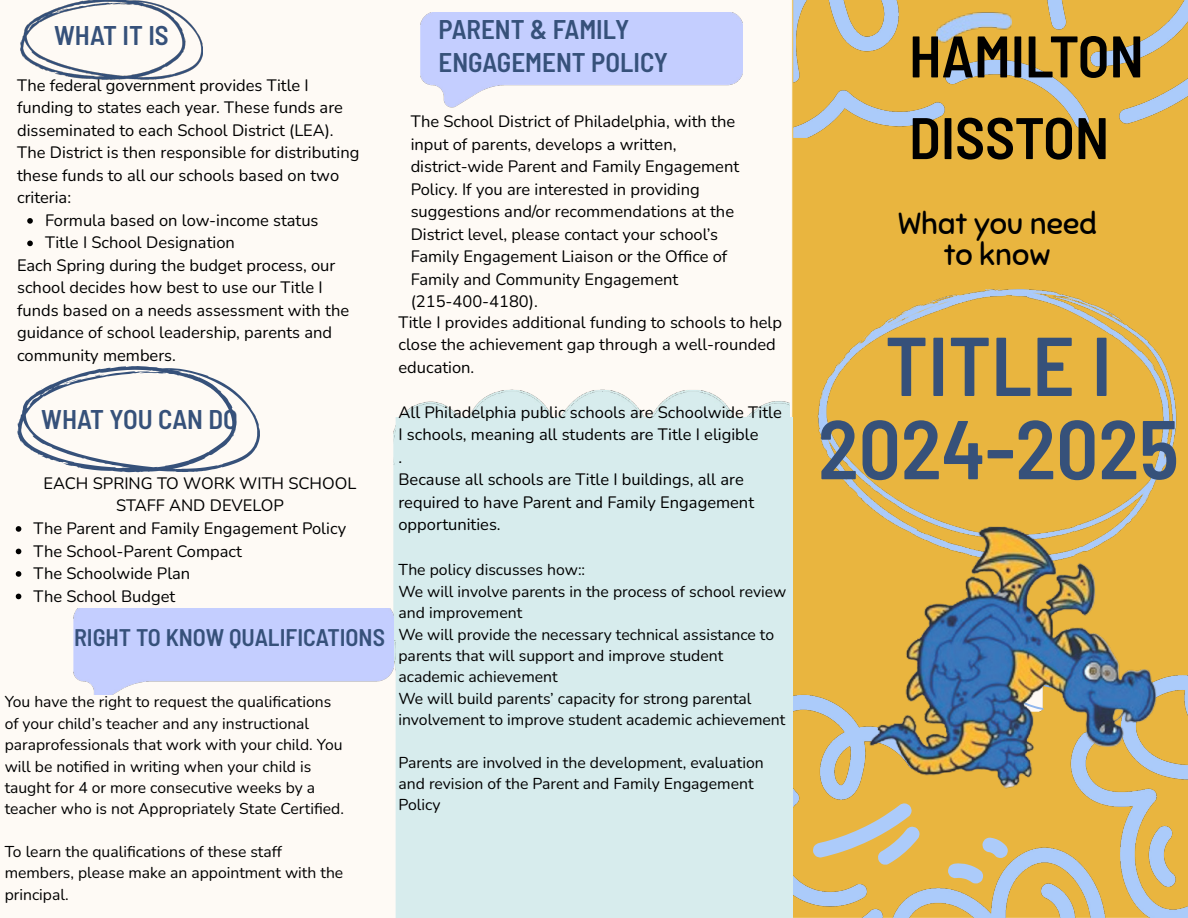
<style>
.page{position:relative;width:1188px;height:918px;background:#fefaf5}
.page>*{position:absolute;margin:0;border:0;box-sizing:border-box;transform-origin:0 0}
.t1{font:600 semi-condensed 83.25px/83.2px "Barlow";color:#36517a;text-align:center}
.t2{font:600 semi-condensed 58.5px/81.6px "Barlow";color:#000}
.t3{font:30.45px/31.5px "Sniglet";color:#000;text-align:center}
.t4{font:600 semi-condensed 27px/32.5px "Barlow";color:#36517a}
.t5{font:600 semi-condensed 24px "Barlow";color:#36517a}
.t6{font:16.5px/22.5px "Nunito";color:#000}
.t7{font:15.75px/21.3px "Nunito";color:#000}
</style>
<div class="page">
<div style="left:792px;top:0;width:396px;height:660px;background:#e9b53f"></div>
<img style="left:792px;top:681px;width:80px;height:237px">
<img style="left:814px;top:890px;width:58px;height:28px">
<svg style="left:813px;top:803px;width:59px;height:62px;background:#daba6c"></svg>
<img style="left:872px;top:801px;width:172px;height:117px">
<svg style="left:948px;top:838px;width:60px;height:46px;background:#d3bc7e"></svg>
<img style="left:1024px;top:879px;width:20px;height:39px">
<img style="left:20px;top:0;width:183px;height:80px">
<svg style="left:71px;top:2px;width:16px;height:7px"></svg>
<svg style="left:54px;top:12px;width:4px;height:3px"></svg>
<svg style="left:37px;top:17px;width:3px;height:6px"></svg>
<img style="left:420px;top:12px;width:323px;height:96px">
<img style="left:394px;top:389px;width:391px;height:328px">
<div style="left:396px;top:417px;width:396px;height:501px;background:#d7eced"></div>
<img style="left:785px;top:221px;width:403px;height:393px">
<svg style="left:984px;top:289px;width:18px;height:2px"></svg>
<svg style="left:964px;top:291px;width:13px;height:3px"></svg>
<svg style="left:925px;top:300px;width:15px;height:5px"></svg>
<svg style="left:861px;top:334px;width:6px;height:6px"></svg>
<svg style="left:840px;top:359px;width:3px;height:4px"></svg>
<img style="left:936px;top:11px;width:75px;height:33px">
<img style="left:1119px;top:67px;width:69px;height:58px">
<img style="left:1044px;top:801px;width:144px;height:117px">
<img style="left:1104px;top:627px;width:84px;height:253px">
<img style="left:1135px;top:823px;width:53px;height:67px">
<img style="left:853px;top:502px;width:323px;height:299px">
<img style="left:793px;top:0;width:105px;height:84px">
<img style="left:793px;top:90px;width:152px;height:48px">
<img style="left:944px;top:59px;width:145px;height:70px">
<img style="left:1091px;top:31px;width:97px;height:36px">
<img style="left:1043px;top:0;width:145px;height:31px">
<svg style="left:27px;top:218px;width:6px;height:6px"></svg>
<svg style="left:27px;top:241px;width:6px;height:5px"></svg>
<svg style="left:17px;top:366px;width:243px;height:106px"></svg>
<svg style="left:16px;top:526px;width:5px;height:6px"></svg>
<svg style="left:16px;top:549px;width:5px;height:5px"></svg>
<svg style="left:16px;top:571px;width:5px;height:6px"></svg>
<svg style="left:16px;top:594px;width:5px;height:5px"></svg>
<img style="left:73px;top:608px;width:321px;height:87px">
<h3 class="t4" style="left:54px;top:17px;width:116px">WHAT IT IS</h3>
<p class="t6" style="left:17px;top:73px;width:293px">The federal government provides Title I</p>
<p class="t6" style="left:17px;top:96px;width:327px">funding to states each year. These funds are</p>
<p class="t6" style="left:17px;top:118px;width:318px">disseminated to each School District (LEA).</p>
<p class="t6" style="left:17px;top:141px;width:344px">The District is then responsible for distributing</p>
<p class="t6" style="left:17px;top:163px;width:324px">these funds to all our schools based on two</p>
<p class="t6" style="left:17px;top:186px;width:56px">criteria:</p>
<p class="t6" style="left:45px;top:208px;width:275px">Formula based on low-income status</p>
<p class="t6" style="left:45px;top:231px;width:191px">Title I School Designation</p>
<p class="t6" style="left:17px;top:253px;width:320px">Each Spring during the budget process, our</p>
<p class="t6" style="left:17px;top:276px;width:307px">school decides how best to use our Title I</p>
<p class="t6" style="left:17px;top:298px;width:334px">funds based on a needs assessment with the</p>
<p class="t6" style="left:17px;top:321px;width:317px">guidance of school leadership, parents and</p>
<p class="t6" style="left:17px;top:343px;width:160px">community members.</p>
<h3 class="t4" style="left:41px;top:401px;width:198px">WHAT YOU CAN DO</h3>
<p class="t6" style="left:44px;top:471px;width:314px">EACH SPRING TO WORK WITH SCHOOL</p>
<p class="t6" style="left:116px;top:494px;width:169px">STAFF AND DEVELOP</p>
<p class="t6" style="left:34px;top:516px;width:314px">The Parent and Family Engagement Policy</p>
<p class="t6" style="left:34px;top:539px;width:210px">The School-Parent Compact</p>
<p class="t6" style="left:34px;top:561px;width:158px">The Schoolwide Plan</p>
<p class="t6" style="left:34px;top:584px;width:143px">The School Budget</p>
<h3 class="t5" style="left:74px;top:620px;width:313px">RIGHT TO KNOW QUALIFICATIONS</h3>
<p class="t7" style="left:5px;top:691px;width:341px">You have the right to request the qualifications of your child’s teacher and any instructional paraprofessionals that work with your child. You will be notified in writing when your child is taught for 4 or more consecutive weeks by a teacher who is not Appropriately State Certified.</p>
<p class="t7" style="left:5px;top:840px;width:340px">To learn the qualifications of these staff members, please make an appointment with the principal.</p>
<h3 class="t4" style="left:439px;top:11px;width:231px">PARENT &amp; FAMILY<br>ENGAGEMENT POLICY</h3>
<p class="t6" style="left:411px;top:110px;width:330px">The School District of Philadelphia, with the input of parents, develops a written, district-wide Parent and Family Engagement Policy. If you are interested in providing suggestions and/or recommendations at the District level, please contact your school’s Family Engagement Liaison or the Office of Family and Community Engagement (215-400-4180).</p>
<p class="t6" style="left:398px;top:310px;width:385px">Title I provides additional funding to schools to help close the achievement gap through a well-rounded education.</p>
<p class="t6" style="left:398px;top:400px;width:385px">All Philadelphia public schools are Schoolwide Title I schools, meaning all students are Title I eligible<br>.<br>Because all schools are Title I buildings, all are required to have Parent and Family Engagement opportunities.</p>
<p class="t7" style="left:398px;top:559px;width:389px">The policy discusses how::<br>We will involve parents in the process of school review and improvement<br>We will provide the necessary technical assistance to parents that will support and improve student academic achievement<br>We will build parents’ capacity for strong parental involvement to improve student academic achievement</p>
<p class="t7" style="left:398px;top:751px;width:367px">Parents are involved in the development, evaluation and revision of the Parent and Family Engagement<br>Policy</p>
<h2 class="t2" style="left:909px;top:11px;width:236px">HAMILTON<br>DISSTON</h2>
<h3 class="t3" style="left:898px;top:208px;width:200px">What you need to know</h3>
<h1 class="t1" style="left:818px;top:318px;width:362px">TITLE I<br>2024-2025</h1>
</div>
